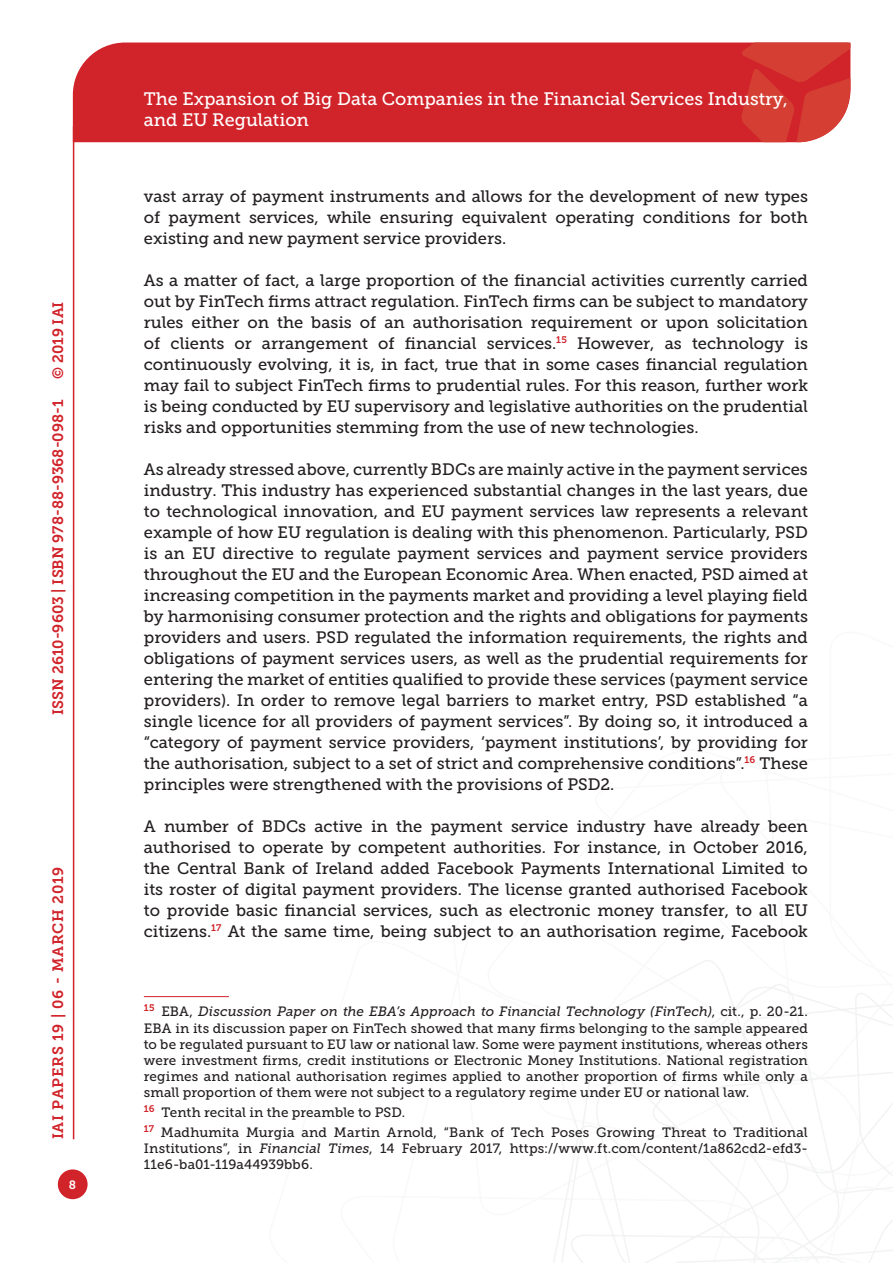
<style>
.page{position:relative;width:893px;height:1263px;background:#fff}
.page>*{position:absolute;margin:0;border:0;box-sizing:border-box;transform-origin:0 0}
.t1{font:18px/21.6px "Museo Slab 500";color:#fff}
.Testo{font:16.5px/21px "Museo Slab 500";color:#231f20;text-align:justify}
.t2{font:15px "Museo Slab 700";color:#d1232a}
.t3{font:15px "Museo Slab 700";letter-spacing:.05em;color:#d1232a}
.Nota{font:13.5px/16.2px "Museo Slab 500";letter-spacing:.005em;color:#231f20;text-align:justify}
.t4{font:12px "Museo Slab 700";color:#fff}
.s1{font-style:italic}
</style>
<div class="page">
<svg style="left:553px;top:960px;width:340px;height:303px"></svg>
<div style="left:73px;top:43px;width:668px;height:99px;background:#d1232a"></div>
<svg style="left:741px;top:43px;width:109px;height:99px;background:#d6413a"></svg>
<div style="left:58px;top:1169px;width:30px;height:30px;background:#d1232a;border-radius:50%"></div>
<hr style="left:73px;top:126px;width:1px;height:1013px;background:#d1232a">
<hr style="left:144px;top:996px;width:85px;height:1px;background:#d1232a">
<p class="t2" style="left:50px;top:379px;width:79px;rotate:-90deg">© 2019 IAI</p>
<p class="t2" style="left:49px;top:715px;width:317px;rotate:-90deg">ISSN 2610-9603 | ISBN 978-88-9368-098-1</p>
<p class="t3" style="left:50px;top:1139px;width:274px;rotate:-90deg">IAI PAPERS 19 | 06 - MARCH 2019</p>
<p class="t4" style="left:69px;top:1178px;width:9px">8</p>
<p class="t1" style="left:144px;top:88px;width:645px">The Expansion of Big Data Companies in the Financial Services Industry, and EU Regulation</p>
<p class="Testo" style="left:144px;top:186px;width:666px">vast array of payment instruments and allows for the development of new types of payment services, while ensuring equivalent operating conditions for both existing and new payment service providers.</p>
<p class="Testo" style="left:144px;top:270px;width:666px">As a matter of fact, a large proportion of the financial activities currently carried out by FinTech firms attract regulation. FinTech firms can be subject to mandatory rules either on the basis of an authorisation requirement or upon solicitation of clients or arrangement of financial services.<sup>15</sup> However, as technology is continuously evolving, it is, in fact, true that in some cases financial regulation may fail to subject FinTech firms to prudential rules. For this reason, further work is being conducted by EU supervisory and legislative authorities on the prudential risks and opportunities stemming from the use of new technologies.</p>
<p class="Testo" style="left:144px;top:459px;width:666px">As already stressed above, currently BDCs are mainly active in the payment services industry. This industry has experienced substantial changes in the last years, due to technological innovation, and EU payment services law represents a relevant example of how EU regulation is dealing with this phenomenon. Particularly, PSD is an EU directive to regulate payment services and payment service providers throughout the EU and the European Economic Area. When enacted, PSD aimed at increasing competition in the payments market and providing a level playing field by harmonising consumer protection and the rights and obligations for payments providers and users. PSD regulated the information requirements, the rights and obligations of payment services users, as well as the prudential requirements for entering the market of entities qualified to provide these services (payment service providers). In order to remove legal barriers to market entry, PSD established “a single licence for all providers of payment services”. By doing so, it introduced a “category of payment service providers, ‘payment institutions’, by providing for the authorisation, subject to a set of strict and comprehensive conditions”.<sup>16</sup> These principles were strengthened with the provisions of PSD2.</p>
<p class="Testo" style="left:144px;top:816px;width:666px">A number of BDCs active in the payment service industry have already been authorised to operate by competent authorities. For instance, in October 2016, the Central Bank of Ireland added Facebook Payments International Limited to its roster of digital payment providers. The license granted authorised Facebook to provide basic financial services, such as electronic money transfer, to all EU citizens.<sup>17</sup> At the same time, being subject to an authorisation regime, Facebook</p>
<p class="Nota" style="left:144px;top:1004px;width:666px"><sup>15</sup> EBA, <span class="s1">Discussion Paper on the EBA’s Approach to Financial Technology (FinTech)</span>, cit., p. 20-21.<br>EBA in its discussion paper on FinTech showed that many firms belonging to the sample appeared to be regulated pursuant to EU law or national law. Some were payment institutions, whereas others were investment firms, credit institutions or Electronic Money Institutions. National registration regimes and national authorisation regimes applied to another proportion of firms while only a small proportion of them were not subject to a regulatory regime under EU or national law.</p>
<p class="Nota" style="left:144px;top:1104px;width:263px"><sup>16</sup> Tenth recital in the preamble to PSD.</p>
<p class="Nota" style="left:144px;top:1124px;width:666px"><sup>17</sup> Madhumita Murgia and Martin Arnold, “Bank of Tech Poses Growing Threat to Traditional Institutions”, in <span class="s1">Financial Times</span>, 14 February 2017, https://www.ft.com/content/1a862cd2-efd3- 11e6-ba01-119a44939bb6.</p>
</div>
